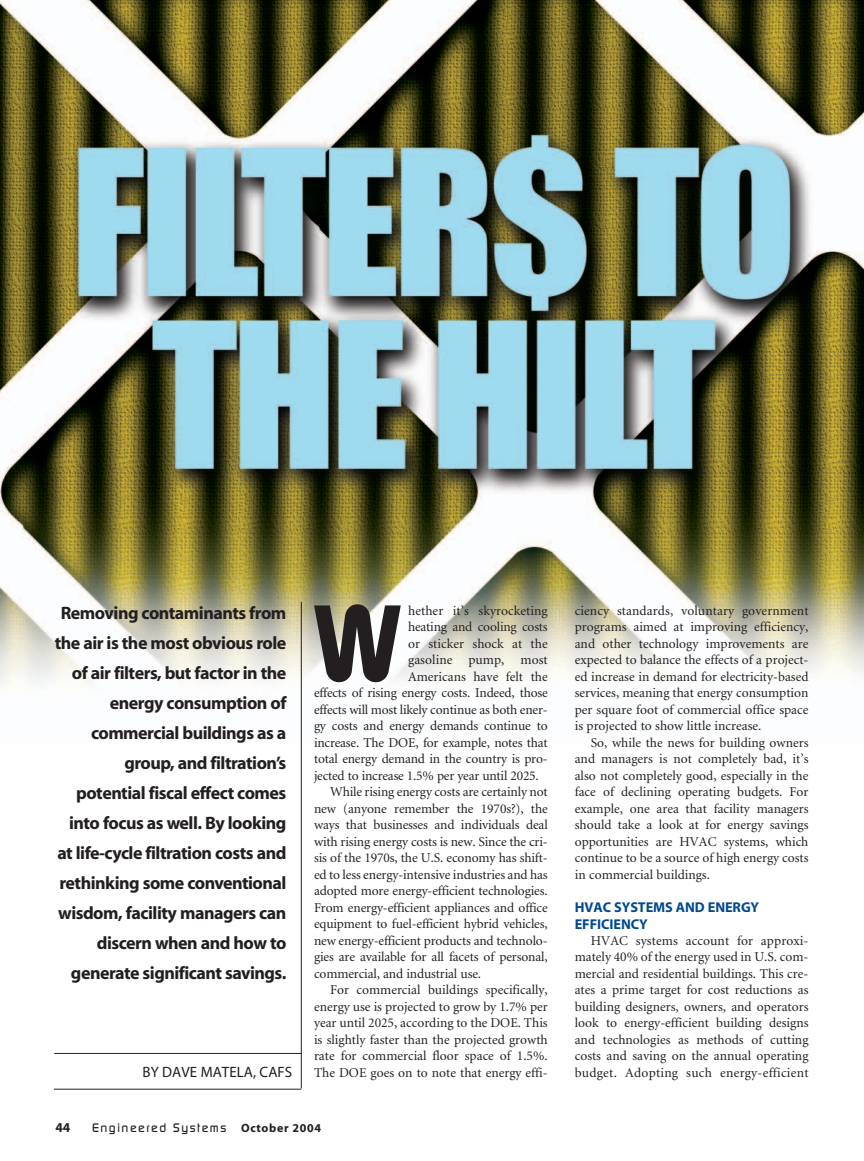
<style>
.page{position:relative;width:864px;height:1161px;background:#fff}
.page>*{position:absolute;margin:0;border:0;box-sizing:border-box;transform-origin:0 0}
.t1{font:700 105px "Dicot";color:#231f20}
.t2{font:700 18px/30px "Myriad";letter-spacing:-.03em;color:#231f20;text-align:right}
.t3{font:15px "Myriad";color:#231f20}
.t4{font:700 14.25px/16.5px "Myriad";letter-spacing:-.005em;color:#014990}
.t5{font:13.5px/16.5px "Minion";letter-spacing:-.01em;color:#231f20;text-align:justify}
.t6{font:700 13.5px "Myriad";color:#231f20}
.t7{font:500 12px "Dicot";letter-spacing:.13em;color:#231f20}
.s1{font-family:"Myriad";font-weight:700}
</style>
<div class="page">
<img style="left:0;top:0;width:864px;height:742px">
<hr style="left:301px;top:602px;width:1px;height:486px;background:#231f20">
<hr style="left:54px;top:1053px;width:247px;height:1px;background:#231f20">
<hr style="left:54px;top:1089px;width:247px;height:1px;background:#231f20">
<p class="t2" style="left:55px;top:600px;width:233px">Removing contaminants from the air is the most obvious role of air filters, but factor in the energy consumption of commercial buildings as a group, and filtration’s potential fiscal effect comes into focus as well. By looking at life-cycle filtration costs and rethinking some conventional wisdom, facility managers can discern when and how to generate significant savings.</p>
<h1 class="t1" style="left:313px;top:603px;width:90px">W</h1>
<p class="t5" style="left:408px;top:604px;width:141px">hether it’s skyrocketing</p>
<p class="t5" style="left:408px;top:620px;width:141px">heating and cooling costs</p>
<p class="t5" style="left:408px;top:637px;width:141px">or sticker shock at the</p>
<p class="t5" style="left:408px;top:653px;width:141px">gasoline pump, most</p>
<p class="t5" style="left:408px;top:670px;width:141px">Americans have felt the</p>
<p class="t5" style="left:314px;top:686px;width:235px">effects of rising energy costs. Indeed, those</p>
<p class="t5" style="left:314px;top:703px;width:235px">effects will most likely continue as both ener-</p>
<p class="t5" style="left:314px;top:719px;width:235px">gy costs and energy demands continue to</p>
<p class="t5" style="left:314px;top:736px;width:235px">increase. The DOE, for example, notes that</p>
<p class="t5" style="left:314px;top:752px;width:235px">total energy demand in the country is pro-</p>
<p class="t5" style="left:314px;top:769px;width:226px">jected to increase 1.5% per year until 2025.</p>
<p class="t5" style="left:330px;top:785px;width:219px">While rising energy costs are certainly not</p>
<p class="t5" style="left:314px;top:802px;width:235px">new (anyone remember the 1970s?), the</p>
<p class="t5" style="left:314px;top:818px;width:235px">ways that businesses and individuals deal</p>
<p class="t5" style="left:314px;top:835px;width:235px">with rising energy costs is new. Since the cri-</p>
<p class="t5" style="left:314px;top:851px;width:235px">sis of the 1970s, the U.S. economy has shift-</p>
<p class="t5" style="left:314px;top:868px;width:235px">ed to less energy-intensive industries and has</p>
<p class="t5" style="left:314px;top:884px;width:235px">adopted more energy-efficient technologies.</p>
<p class="t5" style="left:314px;top:901px;width:235px">From energy-efficient appliances and office</p>
<p class="t5" style="left:314px;top:917px;width:235px">equipment to fuel-efficient hybrid vehicles,</p>
<p class="t5" style="left:314px;top:934px;width:235px">new energy-efficient products and technolo-</p>
<p class="t5" style="left:314px;top:950px;width:235px">gies are available for all facets of personal,</p>
<p class="t5" style="left:314px;top:967px;width:169px">commercial, and industrial use.</p>
<p class="t5" style="left:330px;top:983px;width:219px">For commercial buildings specifically,</p>
<p class="t5" style="left:314px;top:1000px;width:235px">energy use is projected to grow by 1.7% per</p>
<p class="t5" style="left:314px;top:1016px;width:235px">year until 2025, according to the DOE. This</p>
<p class="t5" style="left:314px;top:1033px;width:235px">is slightly faster than the projected growth</p>
<p class="t5" style="left:314px;top:1049px;width:235px">rate for commercial floor space of 1.5%.</p>
<p class="t5" style="left:314px;top:1066px;width:235px">The DOE goes on to note that energy effi-</p>
<p class="t3" style="left:143px;top:1066px;width:151px">BY DAVE MATELA, CAFS</p>
<p class="t6" style="left:56px;top:1122px;width:16px">44</p>
<p class="t7" style="left:92px;top:1123px;width:231px">Engineered Systems <span class="s1">October 2004</span></p>
<p class="t5" style="left:575px;top:604px;width:235px">ciency standards, voluntary government programs aimed at improving efficiency, and other technology improvements are expected to balance the effects of a project&shy;ed increase in demand for electricity-based services, meaning that energy consumption per square foot of commercial office space is projected to show little increase.</p>
<p class="t5" style="left:575px;top:736px;width:235px;text-indent:16px">So, while the news for building owners and managers is not completely bad, it’s also not completely good, especially in the face of declining operating budgets. For example, one area that facility managers should take a look at for energy savings opportunities are HVAC systems, which continue to be a source of high energy costs in commercial buildings.</p>
<p class="t4" style="left:575px;top:900px;width:186px">HVAC SYSTEMS AND ENERGY<br>EFFICIENCY</p>
<p class="t5" style="left:575px;top:934px;width:235px;text-indent:16px">HVAC systems account for approxi&shy;mately 40% of the energy used in U.S. com&shy;mercial and residential buildings. This cre&shy;ates a prime target for cost reductions as building designers, owners, and operators look to energy-efficient building designs and technologies as methods of cutting costs and saving on the annual operating budget. Adopting such energy-efficient</p>
</div>
